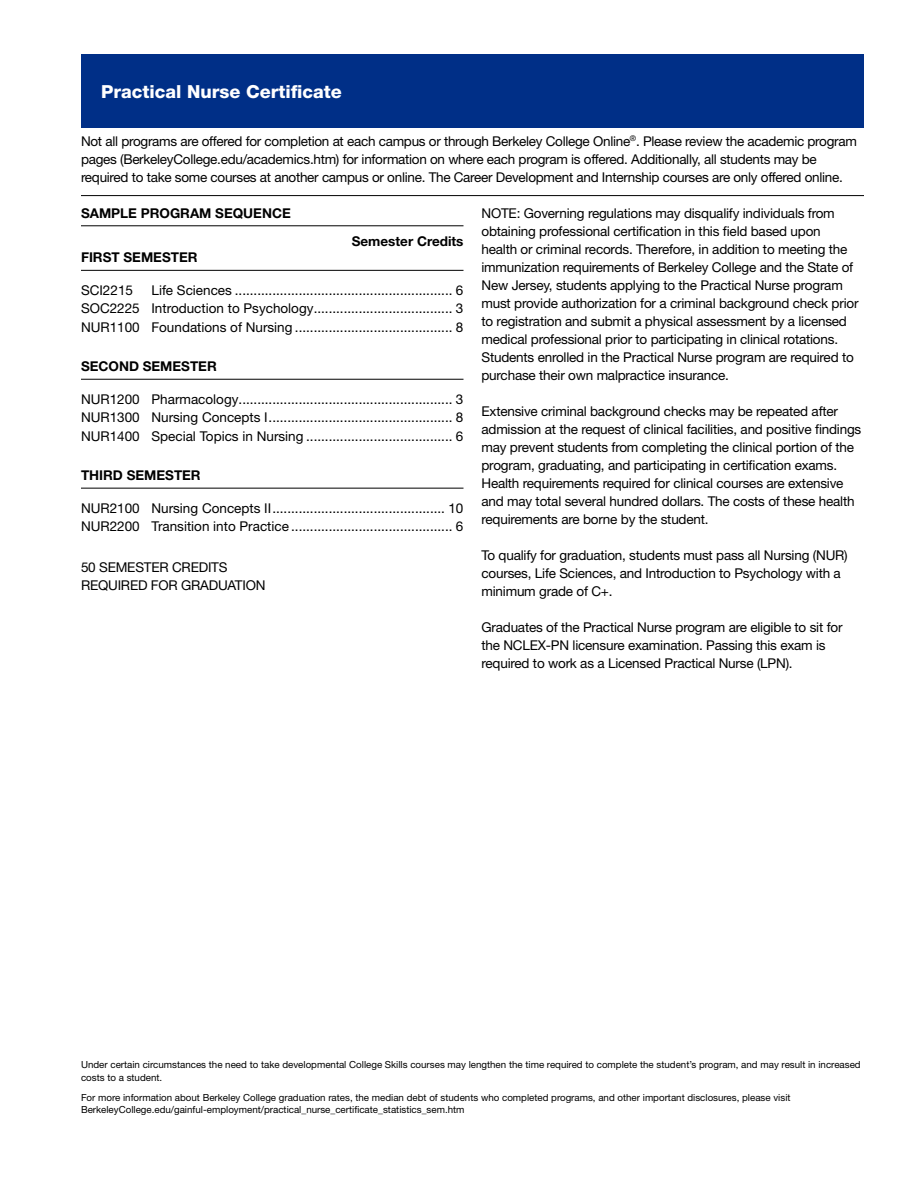
<style>
.page{position:relative;width:918px;height:1188px;background:#fff}
.page>*{position:absolute;margin:0;border:0;box-sizing:border-box;transform-origin:0 0}
.degree{font:800 18px "Helvetica Neue";color:#fff}
.bottom_right_copy{font:13.5px/18px "Helvetica Neue";letter-spacing:-.015em;color:#000}
.course{font:13.5px "Helvetica Neue";color:#000}
.t1{font:13.5px/18px "Helvetica Neue LT Std";letter-spacing:-.02em;color:#000}
.quarter{font:700 13.5px "Helvetica Neue";color:#000}
.sample_program{font:700 13.5px "Helvetica Neue";color:#000}
.clock_hours_credit{font:700 13.5px "Helvetica Neue";color:#000}
.course-2{font:9.75px/12.8px "Helvetica Neue";color:#000}
</style>
<div class="page">
<hr style="left:81px;top:195px;width:783px;height:1px;background:#000">
<div style="left:81px;top:54px;width:783px;height:73px;background:#002f87"></div>
<hr style="left:81px;top:225px;width:383px;height:1px;background:#000">
<hr style="left:81px;top:270px;width:383px;height:1px;background:#000">
<hr style="left:81px;top:379px;width:383px;height:1px;background:#000">
<hr style="left:81px;top:488px;width:383px;height:1px;background:#000">
<p class="degree" style="left:101px;top:80px;width:242px">Practical Nurse Certificate</p>
<p class="t1" style="left:81px;top:132px;width:777px">Not all programs are offered for completion at each campus or through Berkeley College Online<sup>®</sup>. Please review the academic program pages (BerkeleyCollege.edu/academics.htm) for information on where each program is offered. Additionally, all students may be required to take some courses at another campus or online. The Career Development and Internship courses are only offered online.</p>
<p class="sample_program" style="left:81px;top:205px;width:211px">SAMPLE PROGRAM SEQUENCE</p>
<p class="clock_hours_credit" style="left:352px;top:233px;width:113px">Semester Credits</p>
<p class="quarter" style="left:81px;top:249px;width:118px">FIRST SEMESTER</p>
<p class="course" style="left:81px;top:282px;width:54px">SCI2215</p>
<p class="course" style="left:151px;top:282px;width:314px">Life Sciences .......................................................... 6</p>
<p class="course" style="left:81px;top:301px;width:384px">SOC2225 Introduction to Psychology..................................... 3</p>
<p class="course" style="left:81px;top:319px;width:384px">NUR1100 Foundations of Nursing .......................................... 8</p>
<p class="quarter" style="left:81px;top:358px;width:137px">SECOND SEMESTER</p>
<p class="course" style="left:81px;top:391px;width:384px">NUR1200 Pharmacology......................................................... 3</p>
<p class="course" style="left:81px;top:410px;width:384px">NUR1300 Nursing Concepts I................................................. 8</p>
<p class="course" style="left:81px;top:428px;width:384px">NUR1400 Special Topics in Nursing ....................................... 6</p>
<p class="quarter" style="left:81px;top:467px;width:121px">THIRD SEMESTER</p>
<p class="course" style="left:81px;top:500px;width:384px">NUR2100 Nursing Concepts II.............................................. 10</p>
<p class="course" style="left:81px;top:518px;width:384px">NUR2200 Transition into Practice ........................................... 6</p>
<p class="bottom_right_copy" style="left:81px;top:558px;width:148px">50 SEMESTER CREDITS</p>
<p class="bottom_right_copy" style="left:81px;top:576px;width:186px">REQUIRED FOR GRADUATION</p>
<p class="bottom_right_copy" style="left:482px;top:204px;width:379px">NOTE: Governing regulations may disqualify individuals from obtaining professional certification in this field based upon health or criminal records. Therefore, in addition to meeting the immunization requirements of Berkeley College and the State of New Jersey, students applying to the Practical Nurse program must provide authorization for a criminal background check prior to registration and submit a physical assessment by a licensed medical professional prior to participating in clinical rotations.<br>Students enrolled in the Practical Nurse program are required to purchase their own malpractice insurance.</p>
<p class="bottom_right_copy" style="left:482px;top:402px;width:381px">Extensive criminal background checks may be repeated after admission at the request of clinical facilities, and positive findings may prevent students from completing the clinical portion of the program, graduating, and participating in certification exams.<br>Health requirements required for clinical courses are extensive and may total several hundred dollars. The costs of these health requirements are borne by the student.</p>
<p class="bottom_right_copy" style="left:482px;top:546px;width:368px">To qualify for graduation, students must pass all Nursing (NUR) courses, Life Sciences, and Introduction to Psychology with a minimum grade of C+.</p>
<p class="bottom_right_copy" style="left:482px;top:618px;width:363px">Graduates of the Practical Nurse program are eligible to sit for the NCLEX-PN licensure examination. Passing this exam is required to work as a Licensed Practical Nurse (LPN).</p>
<p class="course-2" style="left:81px;top:1058px;width:781px">Under certain circumstances the need to take developmental College Skills courses may lengthen the time required to complete the student’s program, and may result in increased costs to a student.</p>
<p class="course-2" style="left:81px;top:1091px;width:711px">For more information about Berkeley College graduation rates, the median debt of students who completed programs, and other important disclosures, please visit</p>
<p class="course-2" style="left:81px;top:1103px;width:385px">BerkeleyCollege.edu/gainful-employment/practical_nurse_certificate_statistics_sem.htm</p>
</div>
